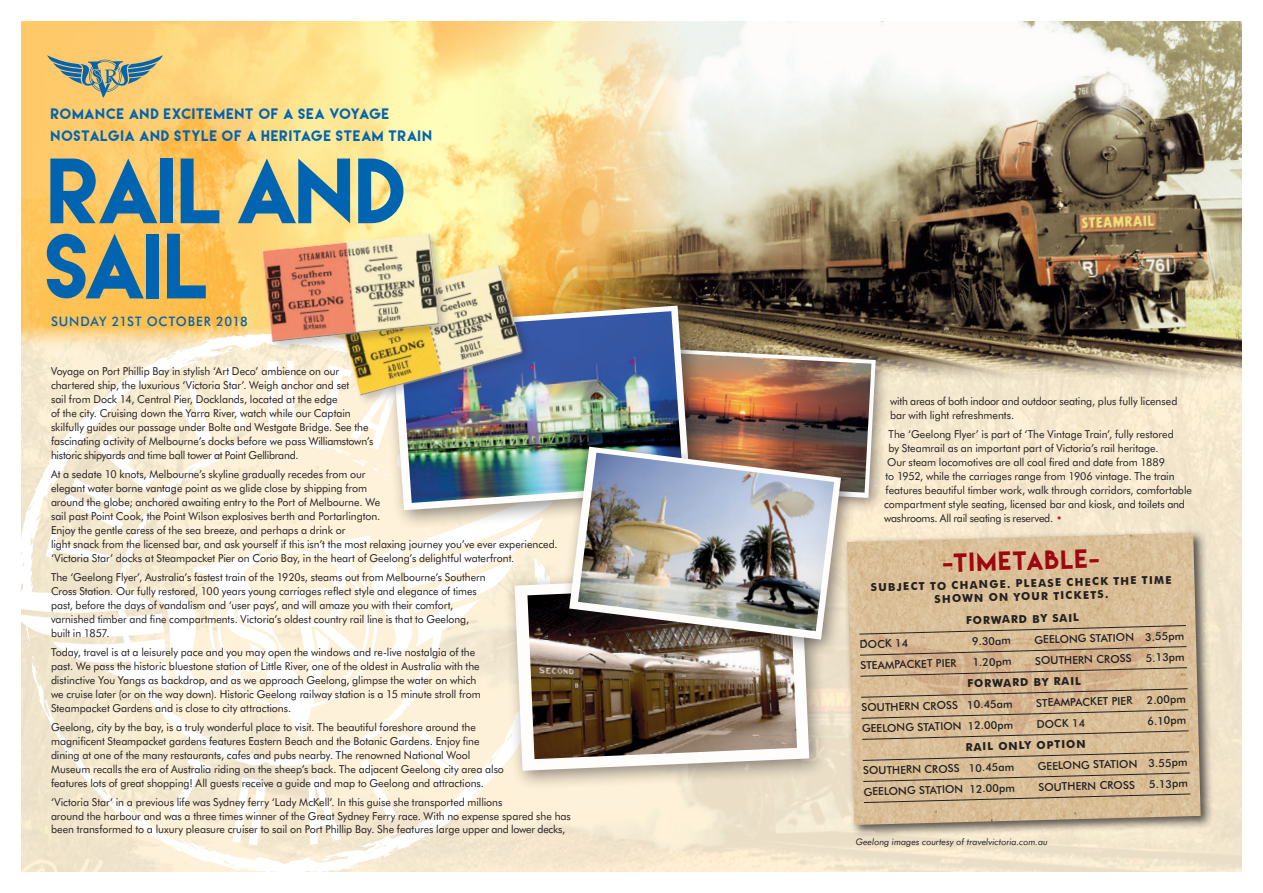
<style>
.page{position:relative;width:1263px;height:893px;background:#fff}
.page>*{position:absolute;margin:0;border:0;box-sizing:border-box;transform-origin:0 0}
.t1{font:82.2px/75.2px "Lemon Milk";letter-spacing:-.005em;color:#0164b1}
.t2{font:23.4px "Lemon Milk";color:#9d070d}
.t3{font:13.5px "Lemon Milk";letter-spacing:.065em;color:#0164b1}
.t4{font:500 13.05px "Futura BT";letter-spacing:.07em;color:#0164b1}
.t5{font:10.95px/14px "Futura BT";letter-spacing:-.005em;color:#231f20}
.t6{font:10.95px/14px "Futura BT";letter-spacing:-.005em;color:#231f20;scale:.96 1}
.t7{font:500 10.95px "Futura BT";color:#231f20}
.t8{font:700 10.95px/13.2px "Futura BT";color:#231f20;text-align:center}
.t9{font:10.95px "Futura BT";letter-spacing:-.025em;color:#231f20}
.t10{font:italic 9px "Futura BT";color:#231f20}
.s1{color:#d7171f}
</style>
<div class="page">
<img style="left:21px;top:21px;width:426px;height:311px">
<svg style="left:21px;top:530px;width:539px;height:207px"></svg>
<svg style="left:25px;top:624px;width:6px;height:24px"></svg>
<svg style="left:31px;top:556px;width:524px;height:316px;background:#f6ecd7"></svg>
<svg style="left:35px;top:663px;width:5px;height:19px"></svg>
<svg style="left:52px;top:711px;width:5px;height:12px"></svg>
<svg style="left:60px;top:731px;width:6px;height:12px"></svg>
<svg style="left:138px;top:811px;width:7px;height:5px"></svg>
<svg style="left:216px;top:850px;width:6px;height:2px"></svg>
<svg style="left:21px;top:332px;width:496px;height:271px;fill:#fbeed4"></svg>
<svg style="left:130px;top:386px;width:9px;height:7px"></svg>
<svg style="left:117px;top:438px;width:329px;height:328px;fill:#fef1d9"></svg>
<svg style="left:121px;top:597px;width:5px;height:8px"></svg>
<svg style="left:264px;top:438px;width:25px;height:9px"></svg>
<svg style="left:221px;top:454px;width:7px;height:4px"></svg>
<svg style="left:166px;top:480px;width:14px;height:11px"></svg>
<svg style="left:442px;top:572px;width:4px;height:12px"></svg>
<svg style="left:164px;top:704px;width:4px;height:3px"></svg>
<svg style="left:192px;top:726px;width:4px;height:4px"></svg>
<img style="left:447px;top:21px;width:795px;height:363px">
<svg style="left:47px;top:55px;width:116px;height:42px;background:#bcb180"></svg>
<div style="left:647px;top:341px;width:243px;height:172px;background:#231f20;opacity:.5"></div>
<svg style="left:710px;top:349px;width:166px;height:149px"></svg>
<img style="left:710px;top:353px;width:161px;height:140px">
<div style="left:843px;top:529px;width:371px;height:309px;background:#231f20;opacity:.75"></div>
<img style="left:847px;top:533px;width:353px;height:292px">
<svg style="left:859px;top:622px;width:330px;height:118px;background:#ceb28e"></svg>
<svg style="left:862px;top:751px;width:328px;height:10px;background:#c7ae8c"></svg>
<svg style="left:862px;top:772px;width:328px;height:10px;background:#c7ae8b"></svg>
<svg style="left:863px;top:793px;width:328px;height:10px;background:#c6ad8a"></svg>
<div style="left:504px;top:563px;width:325px;height:228px;background:#231f20;opacity:.5"></div>
<svg style="left:515px;top:573px;width:294px;height:198px"></svg>
<img style="left:527px;top:584px;width:270px;height:175px">
<div style="left:381px;top:295px;width:329px;height:235px;background:#231f20;opacity:.5"></div>
<svg style="left:391px;top:306px;width:299px;height:204px"></svg>
<img style="left:400px;top:311px;width:283px;height:192px">
<div style="left:560px;top:438px;width:298px;height:219px;background:#231f20;opacity:.5"></div>
<img style="left:569px;top:447px;width:272px;height:193px">
<img style="left:578px;top:453px;width:256px;height:178px">
<img style="left:313px;top:231px;width:243px;height:212px">
<img style="left:253px;top:194px;width:199px;height:156px">
<svg style="left:38px;top:434px;width:119px;height:137px;background:#f3e9d2"></svg>
<svg style="left:167px;top:366px;width:82px;height:82px;background:#faeed5"></svg>
<svg style="left:267px;top:361px;width:28px;height:63px;background:#fbefd6"></svg>
<svg style="left:314px;top:348px;width:94px;height:151px;background:#f0e2be"></svg>
<svg style="left:157px;top:756px;width:55px;height:88px;background:#f7ebd3"></svg>
<svg style="left:232px;top:777px;width:35px;height:68px;background:#f4e7cf"></svg>
<svg style="left:298px;top:775px;width:43px;height:70px;background:#f3e7cf"></svg>
<svg style="left:359px;top:721px;width:101px;height:100px;background:#fcf0d9"></svg>
<p class="t3" style="left:51px;top:107px;width:340px">ROMANCE AND EXCITEMENT OF A SEA VOYAGE</p>
<p class="t3" style="left:51px;top:128px;width:383px">NOSTALGIA AND STYLE OF A HERITAGE STEAM TRAIN</p>
<p class="t1" style="left:47px;top:153px;width:362px">RAIL AND<br>SAIL</p>
<p class="t4" style="left:51px;top:314px;width:198px">SUNDAY 21ST OCTOBER 2018</p>
<p class="t5" style="left:51px;top:364px;width:324px">Voyage on Port Phillip Bay in stylish ‘Art Deco’ ambience on our chartered ship, the luxurious ‘Victoria Star’. Weigh anchor and set<br>sail from Dock 14, Central Pier, Docklands, located at the edge<br>of the city. Cruising down the Yarra River, watch while our Captain skilfully guides our passage under Bolte and Westgate Bridge. See the fascinating activity of Melbourne’s docks before we pass Williamstown’s historic shipyards and time ball tower at Point Gellibrand.</p>
<p class="t5" style="left:51px;top:467px;width:508px">At a sedate 10 knots, Melbourne’s skyline gradually recedes from our<br>elegant water borne vantage point as we glide close by shipping from<br>around the globe; anchored awaiting entry to the Port of Melbourne. We<br>sail past Point Cook, the Point Wilson explosives berth and Portarlington.<br>Enjoy the gentle caress of the sea breeze, and perhaps a drink or<br>light snack from the licensed bar, and ask yourself if this isn’t the most relaxing journey you’ve ever experienced. ‘Victoria Star’ docks at Steampacket Pier on Corio Bay, in the heart of Geelong’s delightful waterfront.</p>
<p class="t6" style="left:51px;top:570px;width:454px">The ‘Geelong Flyer’, Australia’s fastest train of the 1920s, steams out from Melbourne’s Southern Cross Station. Our fully restored, 100 years young carriages reflect style and elegance of times past, before the days of vandalism and ‘user pays’, and will amaze you with their comfort, varnished timber and fine compartments. Victoria’s oldest country rail line is that to Geelong, built in 1857.</p>
<p class="t5" style="left:51px;top:645px;width:431px">Today, travel is at a leisurely pace and you may open the windows and re-live nostalgia of the past. We pass the historic bluestone station of Little River, one of the oldest in Australia with the distinctive You Yangs as backdrop, and as we approach Geelong, glimpse the water on which we cruise later (or on the way down). Historic Geelong railway station is a 15 minute stroll from Steampacket Gardens and is close to city attractions.</p>
<p class="t5" style="left:51px;top:720px;width:454px">Geelong, city by the bay, is a truly wonderful place to visit. The beautiful foreshore around the magnificent Steampacket gardens features Eastern Beach and the Botanic Gardens. Enjoy fine dining at one of the many restaurants, cafes and pubs nearby. The renowned National Wool Museum recalls the era of Australia riding on the sheep’s back. The adjacent Geelong city area also features lots of great shopping! All guests receive a guide and map to Geelong and attractions.</p>
<p class="t5" style="left:51px;top:795px;width:521px">‘Victoria Star’ in a previous life was Sydney ferry ‘Lady McKell’. In this guise she transported millions<br>around the harbour and was a three times winner of the Great Sydney Ferry race. With no expense spared she has been transformed to a luxury pleasure cruiser to sail on Port Phillip Bay. She features large upper and lower decks,</p>
<p class="t5" style="left:890px;top:394px;width:289px">with areas of both indoor and outdoor seating, plus fully licensed bar with light refreshments.</p>
<p class="t5" style="left:888px;top:427px;width:287px">The ‘Geelong Flyer’ is part of ‘The Vintage Train’, fully restored</p>
<p class="t5" style="left:888px;top:441px;width:272px">by Steamrail as an important part of Victoria’s rail heritage.</p>
<p class="t5" style="left:887px;top:455px;width:279px">Our steam locomotives are all coal fired and date from 1889</p>
<p class="t5" style="left:885px;top:469px;width:291px">to 1952, while the carriages range from 1906 vintage. The train</p>
<p class="t5" style="left:885px;top:483px;width:308px">features beautiful timber work, walk through corridors, comfortable</p>
<p class="t5" style="left:884px;top:497px;width:302px">compartment style seating, licensed bar and kiosk, and toilets and</p>
<p class="t9" style="left:884px;top:511px;width:180px">washrooms. All rail seating is reserved. <span class="s1">•</span></p>
<p class="t2" style="left:943px;top:551px;width:159px;rotate:-2deg">-TIMETABLE-</p>
<p class="t8" style="left:870px;top:582px;width:302px;rotate:-2deg">SUBJECT TO CHANGE. PLEASE CHECK THE TIME<br>SHOWN ON YOUR TICKETS.</p>
<p class="t8" style="left:966px;top:614px;width:114px;rotate:-2deg">FORWARD BY SAIL</p>
<p class="t7" style="left:859px;top:638px;width:50px;rotate:-2deg">DOCK 14</p>
<p class="t7" style="left:972px;top:635px;width:40px;rotate:-2deg">9.30am</p>
<p class="t7" style="left:1034px;top:634px;width:151px;rotate:-2deg">GEELONG STATION 3.55pm</p>
<p class="t7" style="left:860px;top:659px;width:98px;rotate:-2deg">STEAMPACKET PIER</p>
<p class="t7" style="left:972px;top:656px;width:40px;rotate:-2deg">1.20pm</p>
<p class="t7" style="left:1035px;top:654px;width:98px;rotate:-2deg">SOUTHERN CROSS</p>
<p class="t7" style="left:1145px;top:651px;width:40px;rotate:-2deg">5.13pm</p>
<p class="t8" style="left:967px;top:677px;width:115px;rotate:-2deg">FORWARD BY RAIL</p>
<p class="t7" style="left:861px;top:701px;width:153px;rotate:-2deg">SOUTHERN CROSS 10.45am</p>
<p class="t7" style="left:1036px;top:697px;width:98px;rotate:-2deg">STEAMPACKET PIER</p>
<p class="t7" style="left:1146px;top:693px;width:40px;rotate:-2deg">2.00pm</p>
<p class="t7" style="left:862px;top:722px;width:153px;rotate:-2deg">GEELONG STATION 12.00pm</p>
<p class="t7" style="left:1036px;top:717px;width:50px;rotate:-2deg">DOCK 14</p>
<p class="t7" style="left:1147px;top:714px;width:40px;rotate:-2deg">6.10pm</p>
<p class="t8" style="left:965px;top:741px;width:121px;rotate:-2deg">RAIL ONLY OPTION</p>
<p class="t7" style="left:863px;top:764px;width:153px;rotate:-2deg">SOUTHERN CROSS 10.45am</p>
<p class="t7" style="left:1037px;top:760px;width:151px;rotate:-2deg">GEELONG STATION 3.55pm</p>
<p class="t7" style="left:863px;top:786px;width:153px;rotate:-2deg">GEELONG STATION 12.00pm</p>
<p class="t7" style="left:1038px;top:781px;width:98px;rotate:-2deg">SOUTHERN CROSS</p>
<p class="t7" style="left:1149px;top:778px;width:40px;rotate:-2deg">5.13pm</p>
<p class="t10" style="left:856px;top:836px;width:193px">Geelong images courtesy of travelvictoria.com.au</p>
</div>
